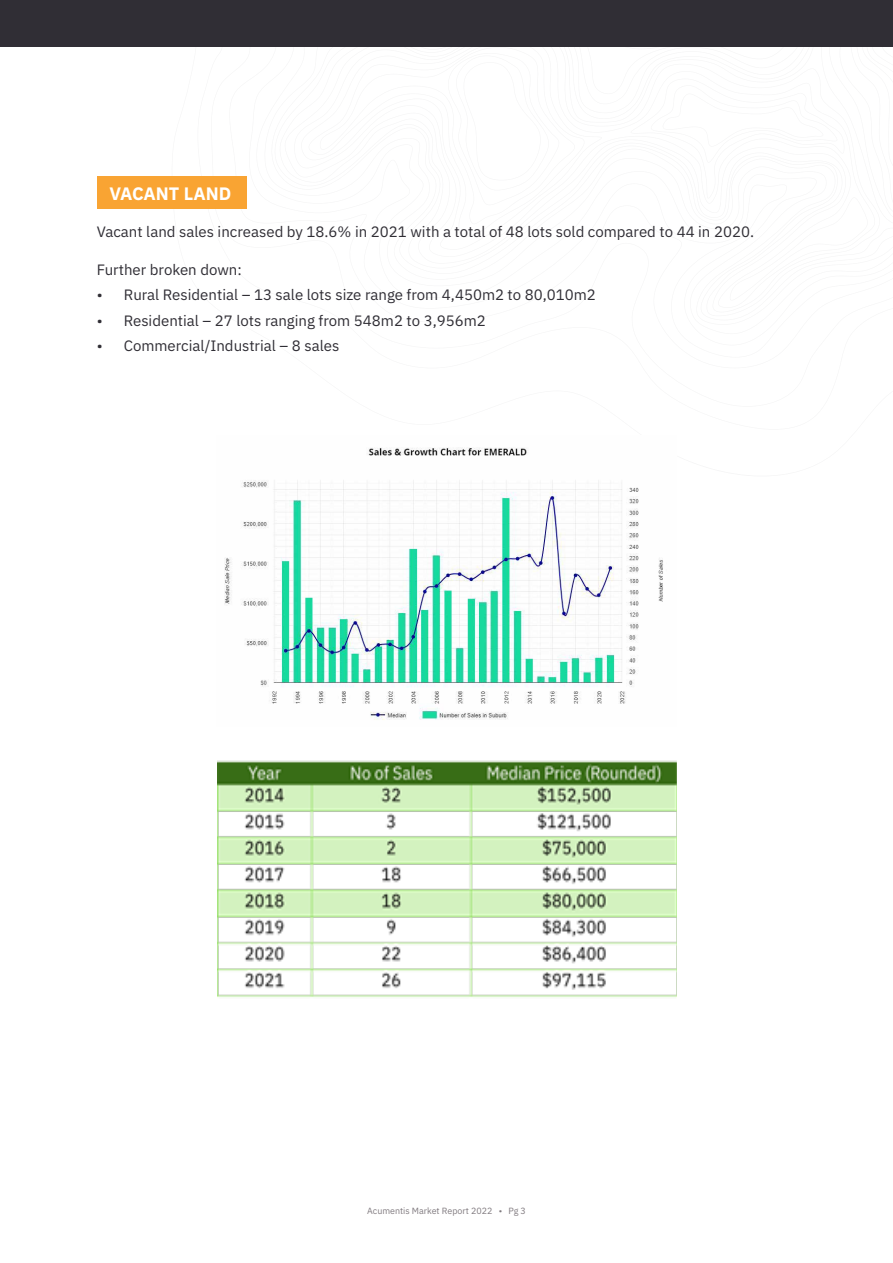
<style>
.page{position:relative;width:893px;height:1263px;background:#fff}
.page>*{position:absolute;margin:0;border:0;box-sizing:border-box;transform-origin:0 0}
.t1{font:700 18px "IBM Plex Sans";color:#fff}
.t2{font:15px "IBM Plex Sans";color:#302e35}
.t3{font:9px "IBM Plex Sans";color:#807a7f}
</style>
<div class="page">
<div style="left:0;top:0;width:893px;height:47px;background:#302e35"></div>
<div style="left:97px;top:176px;width:150px;height:33px;background:#f9a433"></div>
<img style="left:224px;top:447px;width:439px;height:273px">
<img style="left:217px;top:760px;width:459px;height:238px">
<p class="t1" style="left:109px;top:179px;width:123px">VACANT LAND</p>
<p class="t2" style="left:97px;top:221px;width:659px">Vacant land sales increased by 18.6% in 2021 with a total of 48 lots sold compared to 44 in 2020.</p>
<p class="t2" style="left:97px;top:258px;width:147px">Further broken down:</p>
<p class="t2" style="left:97px;top:284px;width:501px">• Rural Residential – 13 sale lots size range from 4,450m2 to 80,010m2</p>
<p class="t2" style="left:97px;top:309px;width:391px">• Residential – 27 lots ranging from 548m2 to 3,956m2</p>
<p class="t2" style="left:97px;top:335px;width:244px">• Commercial/Industrial – 8 sales</p>
<p class="t3" style="left:367px;top:1204px;width:160px">Acumentis Market Report 2022 • Pg 3</p>
</div>
